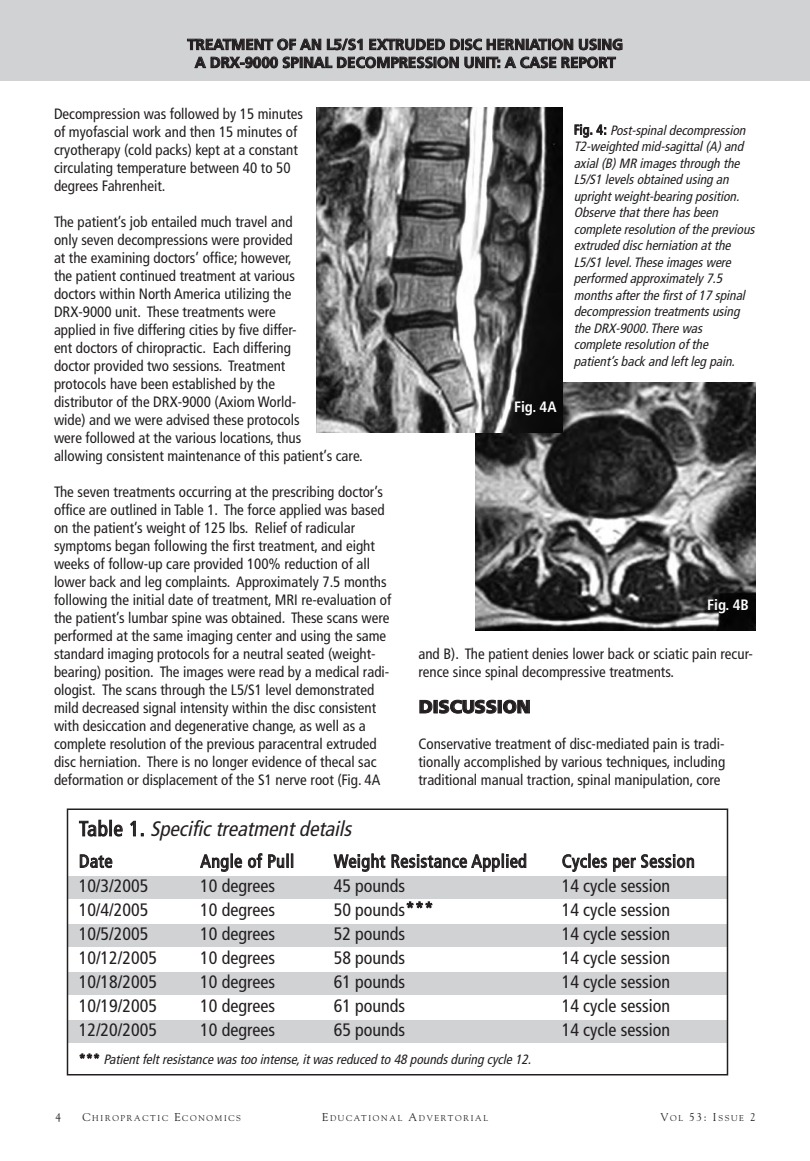
<style>
.page{position:relative;width:810px;height:1161px;background:#fff}
.page>*{position:absolute;margin:0;border:0;box-sizing:border-box;transform-origin:0 0}
.t1{font:italic condensed 21px "Frutiger";color:#231f20}
.t2{font:condensed 18px "Frutiger";color:#231f20}
.t3{font:condensed 18px "Frutiger";letter-spacing:.03em;color:#231f20}
.t4{font:900 18px "Frutiger";color:#231f20}
.t5{font:condensed 15px/18px "Frutiger";color:#231f20}
.t6{font:700 15px/18px "Frutiger";letter-spacing:-.005em;color:#231f20;text-align:center}
.t7{font:700 condensed 15px "Frutiger";color:#fff}
.t8{font:italic condensed 13.5px/16.5px "Frutiger";color:#231f20}
.t9{font:11.25px "Goudy";color:#231f20}
.t10{font:8.4px "Goudy";letter-spacing:.2em;color:#231f20}
.s1{font-style:normal}
.s2{font-size:11.25px}
.s3{font-size:8.4px}
</style>
<div class="page">
<div style="left:69px;top:1020px;width:658px;height:22px;background:#d1d2d4"></div>
<div style="left:68px;top:973px;width:659px;height:22px;background:#d1d2d4"></div>
<div style="left:68px;top:924px;width:659px;height:22px;background:#d1d2d4"></div>
<div style="left:68px;top:876px;width:659px;height:22px;background:#d1d2d4"></div>
<img style="left:475px;top:383px;width:281px;height:247px">
<img style="left:316px;top:108px;width:246px;height:324px">
<div style="left:0;top:0;width:810px;height:81px;background:#d1d2d4"></div>
<div style="left:67px;top:808px;width:661px;height:268px;border:2px solid #231f20"></div>
<p class="t6" style="left:187px;top:37px;width:437px">TREATMENT OF AN L5/S1 EXTRUDED DISC HERNIATION USING<br>A DRX-9000 SPINAL DECOMPRESSION UNIT: A CASE REPORT</p>
<p class="t5" style="left:54px;top:106px;width:251px">Decompression was followed by 15 minutes of myofascial work and then 15 minutes of cryotherapy (cold packs) kept at a constant circulating temperature between 40 to 50 degrees Fahrenheit.</p>
<p class="t5" style="left:54px;top:214px;width:310px">The patient’s job entailed much travel and<br>only seven decompressions were provided<br>at the examining doctors’ office; however,<br>the patient continued treatment at various<br>doctors within North America utilizing the<br>DRX-9000 unit. These treatments were<br>applied in five differing cities by five differ-<br>ent doctors of chiropractic. Each differing<br>doctor provided two sessions. Treatment<br>protocols have been established by the<br>distributor of the DRX-9000 (Axiom World-<br>wide) and we were advised these protocols<br>were followed at the various locations, thus<br>allowing consistent maintenance of this patient’s care.</p>
<p class="t5" style="left:54px;top:484px;width:339px">The seven treatments occurring at the prescribing doctor’s office are outlined in Table 1. The force applied was based on the patient’s weight of 125 lbs. Relief of radicular symptoms began following the first treatment, and eight weeks of follow-up care provided 100% reduction of all lower back and leg complaints. Approximately 7.5 months following the initial date of treatment, MRI re-evaluation of the patient’s lumbar spine was obtained. These scans were performed at the same imaging center and using the same standard imaging protocols for a neutral seated (weight&shy;bearing) position. The images were read by a medical radi&shy;ologist. The scans through the L5/S1 level demonstrated mild decreased signal intensity within the disc consistent with desiccation and degenerative change, as well as a complete resolution of the previous paracentral extruded disc herniation. There is no longer evidence of thecal sac deformation or displacement of the S1 nerve root (Fig. 4A</p>
<p class="t7" style="left:514px;top:401px;width:44px">Fig. 4A</p>
<p class="t8" style="left:574px;top:123px;width:185px"><span class="s1">F i g . 4 :</span> Post-spinaldecompression<br>T2-weighted mid-sagittal(A)and axial(B)MR imagesthrough the<br>L5/S1 levelsobtained using an uprightweight-bearing position.<br>Observe thatthere hasbeen complete resolution of the previous extruded disc herniation atthe<br>L5/S1 level.These imageswere performed approximately 7.5 monthsafterthe firstof 17 spinal decompression treatmentsusing the DRX-9000. There was complete resolution of the patient’sback and leftleg pain.</p>
<p class="t7" style="left:707px;top:599px;width:43px">Fig. 4B</p>
<p class="t5" style="left:418px;top:646px;width:336px">and B). The patient denies lower back or sciatic pain recur&shy;rence since spinal decompressive treatments.</p>
<p class="t4" style="left:419px;top:699px;width:113px">DISCUSSION</p>
<p class="t5" style="left:418px;top:736px;width:308px;text-align:justify">Conservative treatment of disc-mediated pain is tradi&shy;tionally accomplished by various techniques, including traditional manual traction, spinal manipulation, core</p>
<h1 class="t1" style="left:79px;top:820px;width:278px"><span class="s1">Ta b l e 1 .</span> Specific treatmentdetails</h1>
<p class="t2" style="left:79px;top:854px;width:35px">Date</p>
<p class="t3" style="left:201px;top:854px;width:95px">Angle of Pull</p>
<p class="t3" style="left:334px;top:854px;width:194px">Weight Resistance Applied</p>
<p class="t3" style="left:562px;top:854px;width:134px">Cycles per Session</p>
<p class="t2" style="left:79px;top:878px;width:71px">10/3/2005</p>
<p class="t2" style="left:200px;top:878px;width:76px">10 degrees</p>
<p class="t2" style="left:334px;top:878px;width:73px">45 pounds</p>
<p class="t2" style="left:562px;top:878px;width:110px">14 cycle session</p>
<p class="t2" style="left:79px;top:902px;width:71px">10/4/2005</p>
<p class="t2" style="left:200px;top:902px;width:76px">10 degrees</p>
<p class="t2" style="left:334px;top:902px;width:101px">50 pounds***</p>
<p class="t2" style="left:562px;top:902px;width:110px">14 cycle session</p>
<p class="t2" style="left:79px;top:926px;width:71px">10/5/2005</p>
<p class="t2" style="left:200px;top:926px;width:76px">10 degrees</p>
<p class="t2" style="left:334px;top:926px;width:73px">52 pounds</p>
<p class="t2" style="left:562px;top:926px;width:110px">14 cycle session</p>
<p class="t2" style="left:79px;top:950px;width:80px">10/12/2005</p>
<p class="t2" style="left:200px;top:950px;width:76px">10 degrees</p>
<p class="t2" style="left:334px;top:950px;width:73px">58 pounds</p>
<p class="t2" style="left:562px;top:950px;width:110px">14 cycle session</p>
<p class="t2" style="left:79px;top:974px;width:80px">10/18/2005</p>
<p class="t2" style="left:200px;top:974px;width:76px">10 degrees</p>
<p class="t2" style="left:334px;top:974px;width:73px">61 pounds</p>
<p class="t2" style="left:562px;top:974px;width:110px">14 cycle session</p>
<p class="t2" style="left:79px;top:998px;width:80px">10/19/2005</p>
<p class="t2" style="left:200px;top:998px;width:76px">10 degrees</p>
<p class="t2" style="left:334px;top:998px;width:73px">61 pounds</p>
<p class="t2" style="left:562px;top:998px;width:110px">14 cycle session</p>
<p class="t2" style="left:79px;top:1022px;width:80px">12/20/2005</p>
<p class="t2" style="left:200px;top:1022px;width:76px">10 degrees</p>
<p class="t2" style="left:334px;top:1022px;width:73px">65 pounds</p>
<p class="t2" style="left:562px;top:1022px;width:110px">14 cycle session</p>
<p class="t8" style="left:79px;top:1052px;width:456px"><span class="s1">* * *</span> Patientfeltresistance wastoo intense,itwasreduced to 48 poundsduring cycle 12.</p>
<p class="t9" style="left:56px;top:1110px;width:7px">4</p>
<p class="t10" style="left:82px;top:1113px;width:160px"><span class="s2">C</span>HIROPRACTIC <span class="s2">E</span>CONOMICS</p>
<p class="t10" style="left:322px;top:1113px;width:168px"><span class="s2">E</span>DUCATIONAL <span class="s2">A</span>DVERTORIAL</p>
<p class="t9" style="left:660px;top:1110px;width:97px">V<span class="s3">OL</span> 53: I<span class="s3">SSUE</span> 2</p>
</div>
